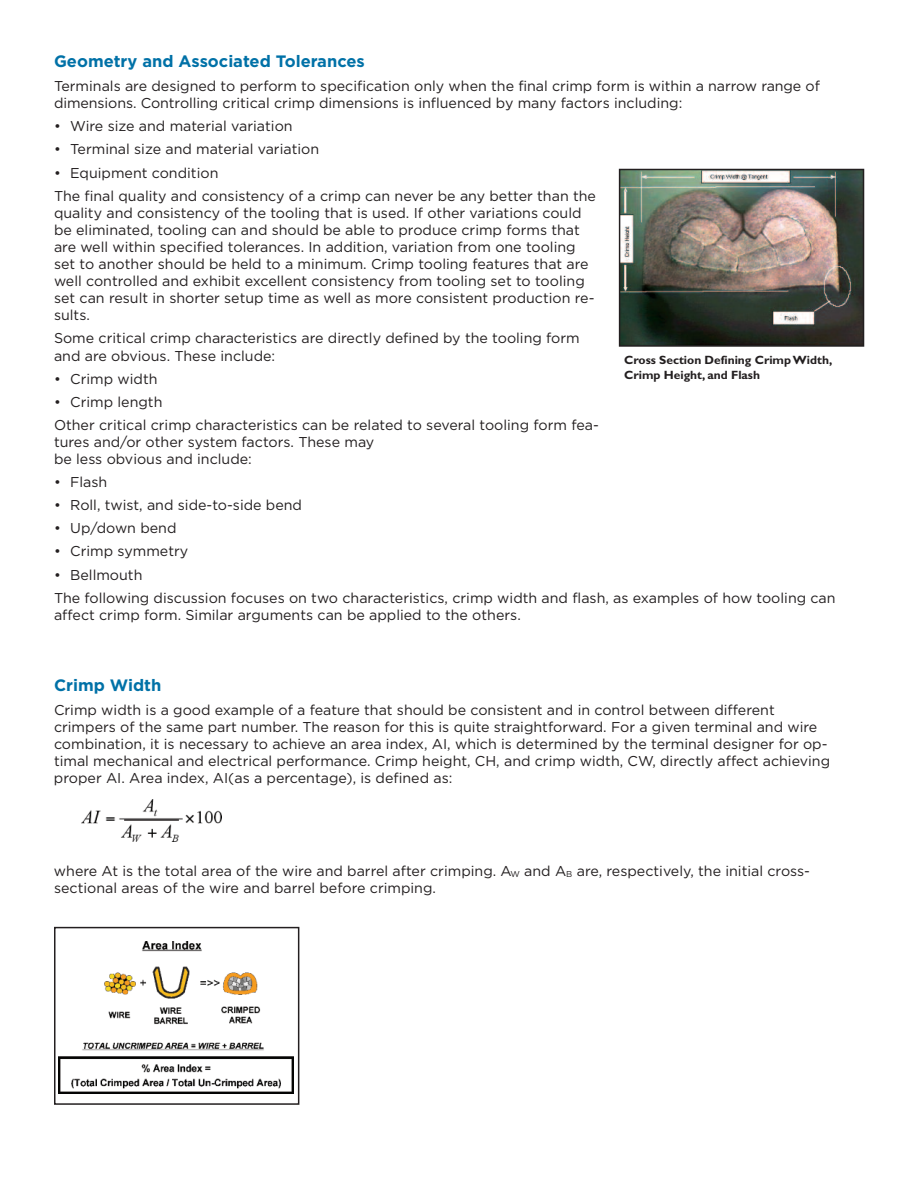
<style>
.page{position:relative;width:918px;height:1188px;background:#fff}
.page>*{position:absolute;margin:0;border:0;box-sizing:border-box;transform-origin:0 0}
.t1{font:700 16.5px "Gotham";color:#0071a7}
.t2{font:14.25px/17.1px "Gotham";color:#231f20}
.t3{font:700 12px/14.4px "Gill Sans";color:#231f20}
</style>
<div class="page">
<img style="left:622px;top:172px;width:239px;height:172px">
<div style="left:619px;top:169px;width:245px;height:178px;border:2px solid #231f20"></div>
<img style="left:81px;top:799px;width:140px;height:43px">
<hr style="left:124px;top:819px;width:55px;height:2px;background:#231f20">
<img style="left:58px;top:942px;width:235px;height:151px">
<div style="left:54px;top:927px;width:245px;height:178px;border:2px solid #231f20"></div>
<p class="t1" style="left:54px;top:56px;width:312px">Geometry and Associated Tolerances</p>
<p class="t2" style="left:54px;top:79px;width:767px">Terminals are designed to perform to specification only when the final crimp form is within a narrow range of dimensions. Controlling critical crimp dimensions is influenced by many factors including:</p>
<p class="t2" style="left:54px;top:119px;width:240px">• Wire size and material variation</p>
<p class="t2" style="left:54px;top:142px;width:267px">• Terminal size and material variation</p>
<p class="t2" style="left:54px;top:162px;width:544px;line-height:23.1px">• Equipment condition<br>The final quality and consistency of a crimp can never be any better than the</p>
<p class="t2" style="left:54px;top:205px;width:542px">quality and consistency of the tooling that is used. If other variations could be eliminated, tooling can and should be able to produce crimp forms that are well within specified tolerances. In addition, variation from one tooling set to another should be held to a minimum. Crimp tooling features that are well controlled and exhibit excellent consistency from tooling set to tooling set can result in shorter setup time as well as more consistent production re&shy;sults.</p>
<p class="t2" style="left:54px;top:331px;width:527px">Some critical crimp characteristics are directly defined by the tooling form and are obvious. These include:</p>
<p class="t2" style="left:54px;top:371px;width:105px">• Crimp width</p>
<p class="t2" style="left:54px;top:391px;width:546px;line-height:23.1px">• Crimp length<br>Other critical crimp characteristics can be related to several tooling form fea-</p>
<p class="t2" style="left:54px;top:435px;width:322px">tures and/or other system factors. These may be less obvious and include:</p>
<p class="t2" style="left:54px;top:475px;width:55px">• Flash</p>
<p class="t2" style="left:54px;top:498px;width:250px">• Roll, twist, and side-to-side bend</p>
<p class="t2" style="left:54px;top:521px;width:124px">• Up/down bend</p>
<p class="t2" style="left:54px;top:544px;width:136px">• Crimp symmetry</p>
<p class="t2" style="left:54px;top:564px;width:783px;line-height:23.1px">• Bellmouth<br>The following discussion focuses on two characteristics, crimp width and flash, as examples of how tooling can</p>
<p class="t2" style="left:54px;top:607px;width:468px">affect crimp form. Similar arguments can be applied to the others.</p>
<p class="t3" style="left:624px;top:354px;width:210px">Cross Section Defining CrimpWidth,<br>Crimp Height, and Flash</p>
<p class="t1" style="left:54px;top:679px;width:109px">Crimp Width</p>
<p class="t2" style="left:54px;top:703px;width:778px">Crimp width is a good example of a feature that should be consistent and in control between different crimpers of the same part number. The reason for this is quite straightforward. For a given terminal and wire combination, it is necessary to achieve an area index, AI, which is determined by the terminal designer for op&shy;timal mechanical and electrical performance. Crimp height, CH, and crimp width, CW, directly affect achieving proper AI. Area index, AI(as a percentage), is defined as:</p>
<p class="t2" style="left:54px;top:863px;width:758px">where At is the total area of the wire and barrel after crimping. A<sub>W</sub> and A<sub>B</sub> are, respectively, the initial cross&shy;sectional areas of the wire and barrel before crimping.</p>
</div>
